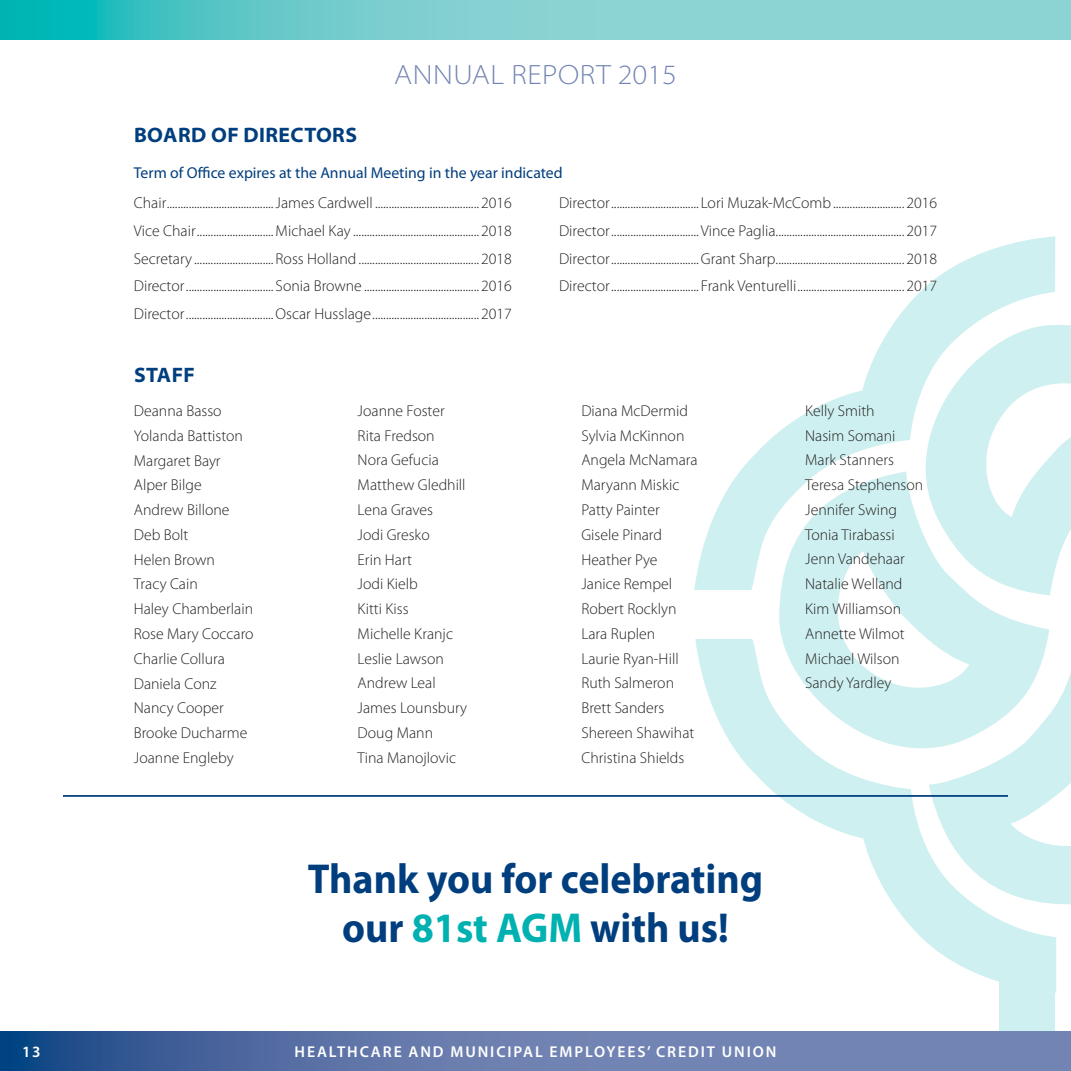
<style>
.page{position:relative;width:1071px;height:1071px;background:#fff}
.page>*{position:absolute;margin:0;border:0;box-sizing:border-box;transform-origin:0 0}
.t1{font:700 42px/49px "Myriad Pro";color:#003e7e;text-align:center;scale:.95 1}
.t2{font:300 semi-expanded 28px "Myriad Pro";letter-spacing:.02em;color:#7284b3}
.t3{font:700 semi-expanded 21px "Myriad Pro";letter-spacing:.02em;color:#003e7e;scale:.95 1}
.t4{font:300 15.75px/24.8px "Myriad Pro";color:#231f20}
.t5{font:15.75px "Myriad Pro";color:#003e7e}
.t6{font:600 15.75px "Myriad Pro";letter-spacing:.12em;color:#fff}
.s1{color:#00b1b1}
</style>
<div class="page">
<svg style="left:694px;top:236px;width:361px;height:354px"></svg>
<div style="left:999px;top:949px;width:56px;height:122px;background:#cff0f0"></div>
<svg style="left:779px;top:472px;width:270px;height:167px;fill:#cff0f0"></svg>
<svg style="left:890px;top:321px;width:181px;height:274px;fill:#cff0f0"></svg>
<svg style="left:929px;top:634px;width:142px;height:271px"></svg>
<svg style="left:695px;top:639px;width:361px;height:354px"></svg>
<div style="left:47px;top:0;width:1024px;height:39px;background:#8cd3d3"></div>
<div style="left:0;top:1032px;width:1071px;height:39px;background:#7284b3"></div>
<svg style="left:0;top:1032px;width:422px;height:39px;background:#406199"></svg>
<svg style="left:0;top:0;width:427px;height:39px;background:#47c2c3"></svg>
<hr style="left:63px;top:795px;width:945px;height:2px;background:#003e7e">
<h2 class="t2" style="left:394px;top:59px;width:284px">ANNUAL REPORT 2015</h2>
<h3 class="t3" style="left:134px;top:123px;width:236px">BOARD OF DIRECTORS</h3>
<p class="t5" style="left:134px;top:163px;width:430px">Term of Office expires at the Annual Meeting in the year indicated</p>
<p class="t4" style="left:134px;top:189px;width:379px;line-height:27.7px;text-align:justify">Chair.......................................James Cardwell ...................................... 2016<br>Vice Chair............................Michael Kay .............................................. 2018<br>Secretary .............................Ross Holland ............................................ 2018<br>Director................................ Sonia Browne .......................................... 2016<br>Director................................Oscar Husslage....................................... 2017</p>
<p class="t4" style="left:559px;top:189px;width:379px;line-height:27.7px;text-align:justify">Director................................ Lori Muzak-McComb.......................... 2016<br>Director................................Vince Paglia............................................... 2017<br>Director................................Grant Sharp............................................... 2018<br>Director................................ Frank Venturelli....................................... 2017</p>
<h3 class="t3" style="left:134px;top:363px;width:66px">STAFF</h3>
<p class="t4" style="left:134px;top:398px;width:121px">Deanna Basso<br>Yolanda Battiston<br>Margaret Bayr<br>Alper Bilge<br>Andrew Billone<br>Deb Bolt<br>Helen Brown<br>Tracy Cain<br>Haley Chamberlain<br>Rose Mary Coccaro<br>Charlie Collura<br>Daniela Conz<br>Nancy Cooper<br>Brooke Ducharme<br>Joanne Engleby</p>
<p class="t4" style="left:358px;top:398px;width:111px">Joanne Foster<br>Rita Fredson<br>Nora Gefucia<br>Matthew Gledhill<br>Lena Graves<br>Jodi Gresko<br>Erin Hart<br>Jodi Kielb<br>Kitti Kiss<br>Michelle Kranjc<br>Leslie Lawson<br>Andrew Leal<br>James Lounsbury<br>Doug Mann<br>Tina Manojlovic</p>
<p class="t4" style="left:581px;top:398px;width:118px">Diana McDermid<br>Sylvia McKinnon<br>Angela McNamara<br>Maryann Miskic<br>Patty Painter<br>Gisele Pinard<br>Heather Pye<br>Janice Rempel<br>Robert Rocklyn<br>Lara Ruplen<br>Laurie Ryan-Hill<br>Ruth Salmeron<br>Brett Sanders<br>Shereen Shawihat<br>Christina Shields</p>
<p class="t4" style="left:805px;top:398px;width:120px">Kelly Smith<br>Nasim Somani<br>Mark Stanners<br>Teresa Stephenson<br>Jennifer Swing<br>Tonia Tirabassi<br>Jenn Vandehaar<br>Natalie Welland<br>Kim Williamson<br>Annette Wilmot<br>Michael Wilson<br>Sandy Yardley</p>
<h1 class="t1" style="left:308px;top:853px;width:481px">Thank you for celebrating our <span class="s1">81st AGM</span> with us!</h1>
<p class="t6" style="left:22px;top:1042px;width:20px">13</p>
<p class="t6" style="left:295px;top:1042px;width:483px">HEALTHCARE AND MUNICIPAL EMPLOYEES’ CREDIT UNION</p>
</div>
